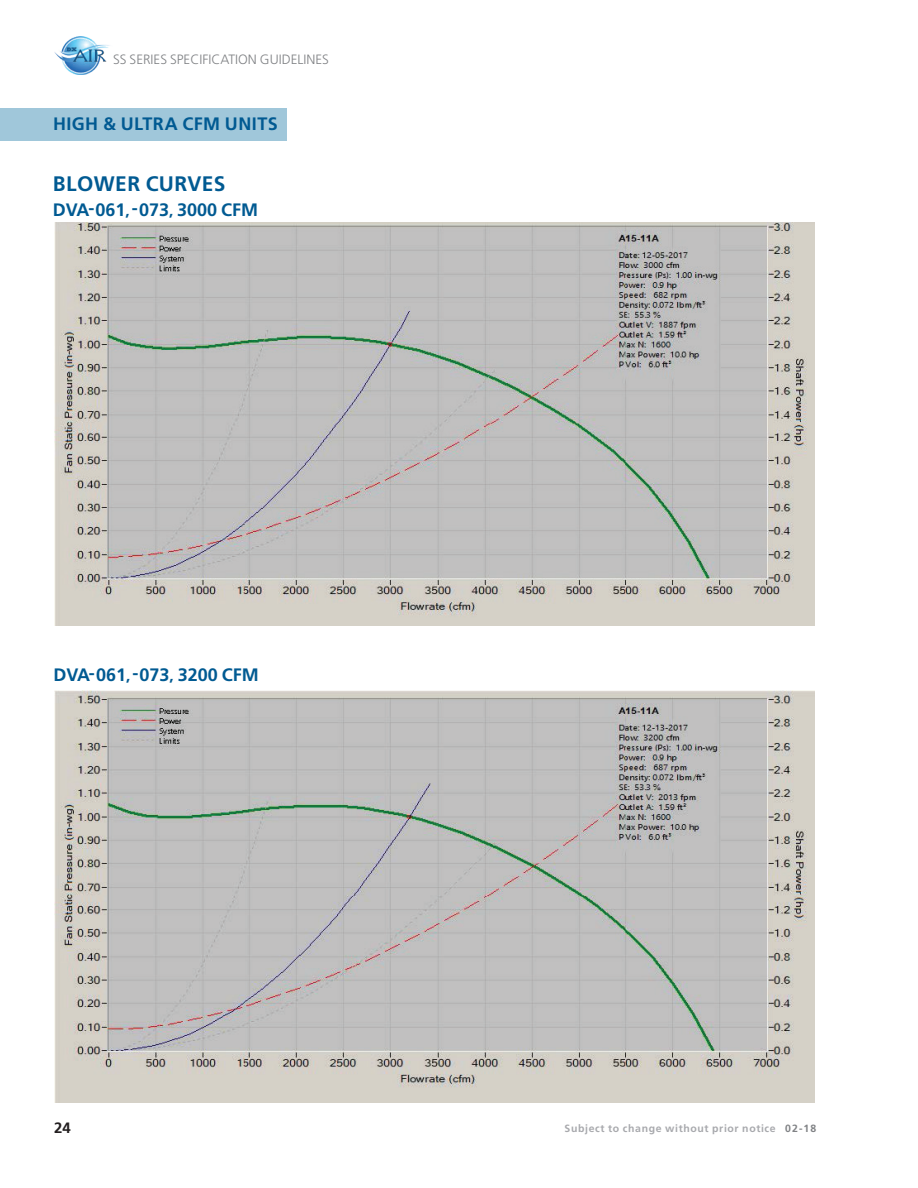
<style>
.page{position:relative;width:918px;height:1188px;background:#fff}
.page>*{position:absolute;margin:0;border:0;box-sizing:border-box;transform-origin:0 0}
.t1{font:700 21px "Frutiger";letter-spacing:.02em;color:#015a92}
.t2{font:700 18px "Frutiger";color:#015a92}
.t3{font:700 18px "Frutiger";letter-spacing:.025em;color:#015a92}
.t4{font:700 15px "Frutiger";color:#231f20}
.t5{font:300 13.5px "Frutiger";color:#808285}
.t6{font:700 10.5px "Frutiger";letter-spacing:.06em;color:#a8a9ad}
.s1{font-size:15px}
.s2{color:#808285}
</style>
<div class="page">
<img style="left:54px;top:36px;width:56px;height:39px">
<img style="left:54px;top:691px;width:761px;height:411px">
<img style="left:54px;top:222px;width:761px;height:403px">
<div style="left:0;top:108px;width:286px;height:33px;background:#a0c7da"></div>
<p class="t5" style="left:113px;top:52px;width:217px">SS SERIES SPECIFICATION GUIDELINES</p>
<p class="t3" style="left:53px;top:113px;width:226px">HIGH &amp; ULTRA CFM UNITS</p>
<p class="t1" style="left:53px;top:172px;width:174px">BLOWER CURVES</p>
<p class="t2" style="left:53px;top:199px;width:207px">DVA-061<span class="s1">,</span>-073<span class="s1">,</span> 3000 CFM</p>
<p class="t2" style="left:53px;top:664px;width:207px">DVA-061<span class="s1">,</span>-073<span class="s1">,</span> 3200 CFM</p>
<p class="t4" style="left:54px;top:1119px;width:18px">24</p>
<p class="t6" style="left:565px;top:1122px;width:253px">Subject to change without prior notice <span class="s2">02-18</span></p>
</div>
